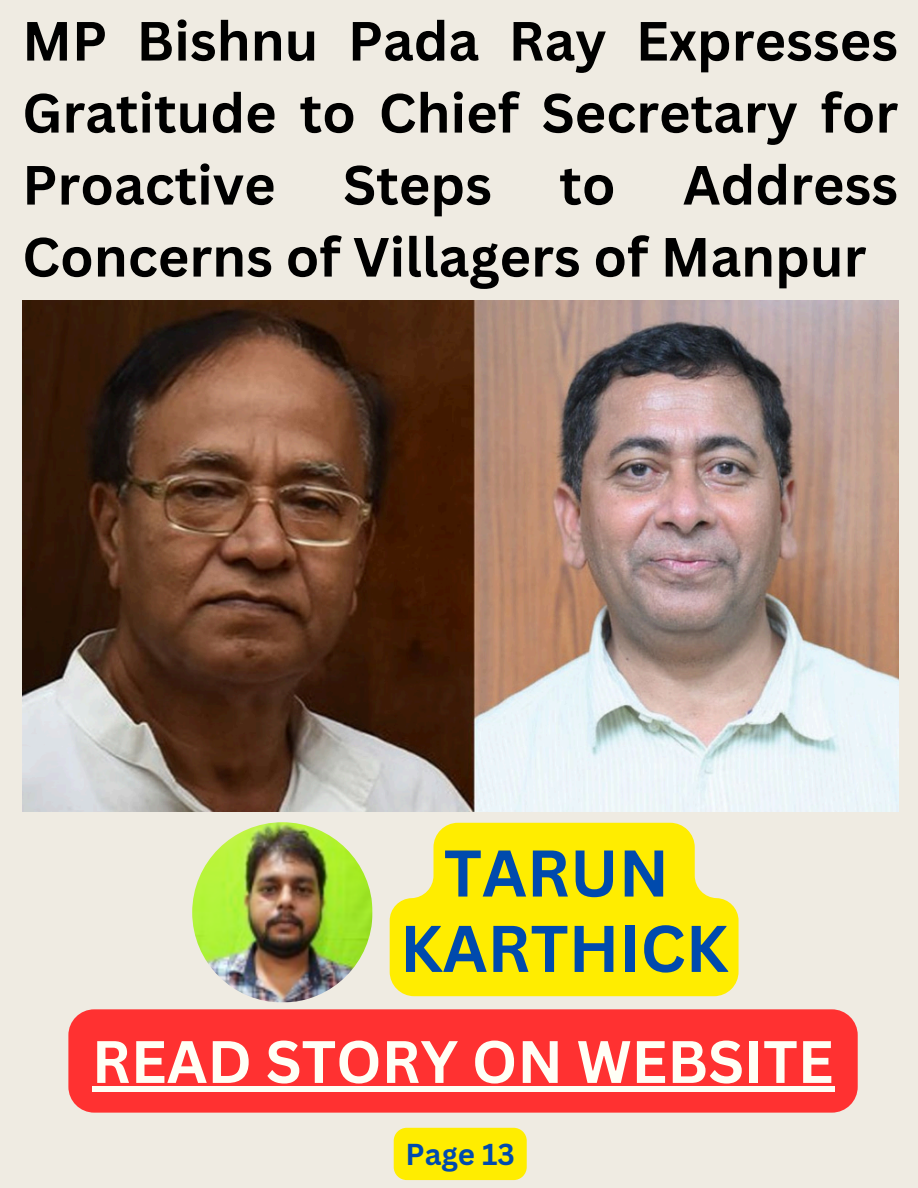
<style>
.page{position:relative;width:918px;height:1188px;background:#efebe2}
.page>*{position:absolute;margin:0;border:0;box-sizing:border-box;transform-origin:0 0}
.t1{font:700 64.5px/75.3px "Canva Sans";color:#004aad;text-align:center}
.t2{font:700 58.5px "Canva Sans";color:#fffff6}
.t3{font:700 54px/72px "Canva Sans";color:#000;text-align:justify}
.t4{font:700 29.4px "Canva Sans";color:#004aad}
</style>
<div class="page">
<img style="left:192px;top:822px;width:181px;height:181px;border-radius:50%">
<img style="left:22px;top:301px;width:877px;height:510px">
<div style="left:68px;top:1009px;width:790px;height:104px;background:#ff3131;border-radius:26px"></div>
<div style="left:92px;top:1086px;width:742px;height:6px;background:#fffff6"></div>
<div style="left:394px;top:1128px;width:133px;height:52px;background:#ffed00"></div>
<svg style="left:390px;top:823px;width:349px;height:173px;background:#fdec1b"></svg>
<p class="t3" style="left:22px;top:4px;width:877px">MP Bishnu Pada Ray Expresses Gratitude to Chief Secretary for Proactive Steps to Address Concerns of Villagers of Manpur</p>
<h1 class="t1" style="left:400px;top:834px;width:330px">TARUN<br>KARTHICK</h1>
<p class="t2" style="left:92px;top:1020px;width:743px">READ STORY ON WEBSITE</p>
<h1 class="t4" style="left:405px;top:1134px;width:111px">Page 13</h1>
</div>
